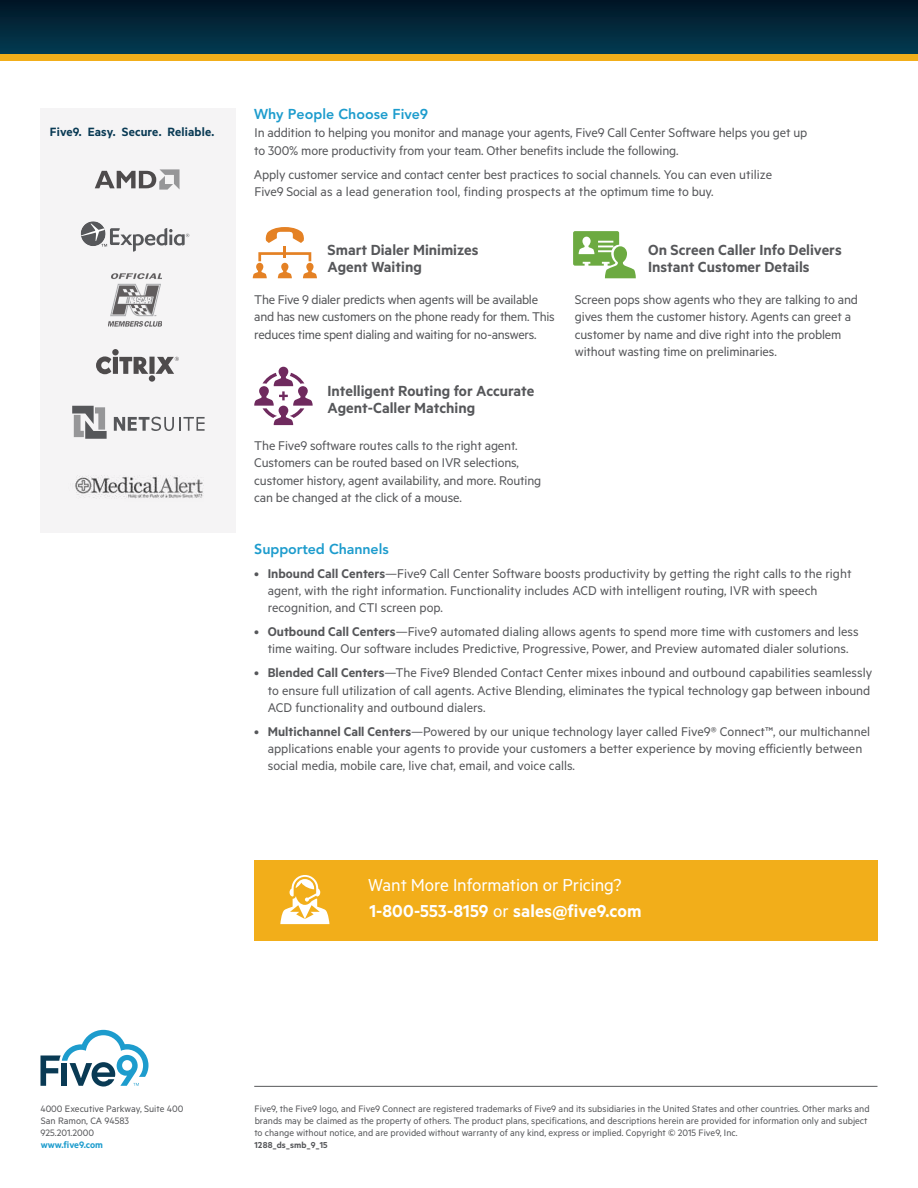
<style>
.page{position:relative;width:918px;height:1188px;background:#fff}
.page>*{position:absolute;margin:0;border:0;box-sizing:border-box;transform-origin:0 0}
.t1{font:19.5px/26px "Metric";letter-spacing:-.005em;color:#fff}
.t2{font:600 16.5px/17.2px "Metric";color:#56575a}
.t3{font:14.25px/17.2px "Metric";letter-spacing:-.005em;color:#56575a}
.t4{font:800 14.25px "Avenir";color:#1d9ccd}
.t5{font:600 13.5px "Metric";letter-spacing:.01em;color:#093a54}
.t6{font:10.5px/12px "Metric";color:#56575a}
.t7{font:600 10.5px "Metric";color:#1d9ccd}
.t8{font:600 9.75px "Metric";letter-spacing:.02em;color:#56575a}
.s1{font-weight:600}
</style>
<div class="page">
<hr style="left:254px;top:1086px;width:624px;height:1px;background:#56575a">
<svg style="left:40px;top:1030px;width:108px;height:57px"></svg>
<div style="left:0;top:0;width:918px;height:54px;background:linear-gradient(to bottom,#011525,#033b51)"></div>
<div style="left:40px;top:108px;width:196px;height:424px;background:#f5f4f5"></div>
<div style="left:0;top:54px;width:918px;height:7px;background:#f2ae1a"></div>
<img style="left:75px;top:475px;width:129px;height:24px">
<div style="left:254px;top:860px;width:624px;height:81px;background:#f2ae1a"></div>
<svg style="left:280px;top:875px;width:49px;height:49px"></svg>
<svg style="left:253px;top:227px;width:64px;height:51px"></svg>
<svg style="left:573px;top:231px;width:63px;height:47px"></svg>
<svg style="left:254px;top:367px;width:59px;height:58px"></svg>
<div style="left:149px;top:375px;width:6px;height:7px;background:#4e4b4c;border-radius:50%"></div>
<div style="left:112px;top:349px;width:7px;height:6px;background:#4e4b4c;border-radius:50%"></div>
<svg style="left:96px;top:356px;width:83px;height:18px"></svg>
<svg style="left:80px;top:221px;width:109px;height:31px"></svg>
<svg style="left:95px;top:169px;width:85px;height:21px"></svg>
<svg style="left:114px;top:417px;width:91px;height:14px"></svg>
<svg style="left:72px;top:406px;width:35px;height:33px"></svg>
<img style="left:109px;top:273px;width:53px;height:54px">
<p class="t5" style="left:50px;top:124px;width:166px">Five9. Easy. Secure. Reliable.</p>
<p class="t4" style="left:254px;top:105px;width:176px">Why People Choose Five9</p>
<p class="t3" style="left:254px;top:124px;width:555px">In addition to helping you monitor and manage your agents, Five9 Call Center Software helps you get up to 300% more productivity from your team. Other benefits include the following.</p>
<p class="t3" style="left:254px;top:165px;width:520px">Apply customer service and contact center best practices to social channels. You can even utilize<br>Five9 Social as a lead generation tool, finding prospects at the optimum time to buy.</p>
<p class="t2" style="left:328px;top:241px;width:152px">Smart Dialer Minimizes<br>Agent Waiting</p>
<p class="t3" style="left:254px;top:291px;width:302px">The Five 9 dialer predicts when agents will be available and has new customers on the phone ready for them. This reduces time spent dialing and waiting for no-answers.</p>
<p class="t2" style="left:328px;top:382px;width:208px">Intelligent Routing for Accurate<br>Agent-Caller Matching</p>
<p class="t3" style="left:254px;top:436px;width:289px">The Five9 software routes calls to the right agent.<br>Customers can be routed based on IVR selections, customer history, agent availability, and more. Routing can be changed at the click of a mouse.</p>
<p class="t2" style="left:648px;top:241px;width:195px">On Screen Caller Info Delivers<br>Instant Customer Details</p>
<p class="t3" style="left:575px;top:291px;width:285px">Screen pops show agents who they are talking to and gives them the customer history. Agents can greet a customer by name and dive right into the problem without wasting time on preliminaries.</p>
<p class="t4" style="left:254px;top:541px;width:136px">Supported Channels</p>
<p class="t3" style="left:268px;top:564px;width:585px;text-indent:-14px">• <span class="s1">Inbound Call Centers</span>—Five9 Call Center Software boosts productivity by getting the right calls to the right agent, with the right information. Functionality includes ACD with intelligent routing, IVR with speech recognition, and CTI screen pop.</p>
<p class="t3" style="left:254px;top:623px;width:606px;text-align:center">• <span class="s1">Outbound Call Centers</span>—Five9 automated dialing allows agents to spend more time with customers and less time waiting. Our software includes Predictive, Progressive, Power, and Preview automated dialer solutions.</p>
<p class="t3" style="left:268px;top:664px;width:606px;text-indent:-14px">• <span class="s1">Blended Call Centers</span>—The Five9 Blended Contact Center mixes inbound and outbound capabilities seamlessly to ensure full utilization of call agents. Active Blending, eliminates the typical technology gap between inbound<br>ACD functionality and outbound dialers.</p>
<p class="t3" style="left:268px;top:722px;width:604px;text-indent:-14px">• <span class="s1">Multichannel Call Centers</span>—Powered by our unique technology layer called Five9® Connect™, our multichannel applications enable your agents to provide your customers a better experience by moving efficiently between social media, mobile care, live chat, email, and voice calls.</p>
<h1 class="t1" style="left:368px;top:871px;width:275px">Want More Information or Pricing?<br><span class="s1">1-800-553-8159</span> or <span class="s1">sales@five9.com</span></h1>
<p class="t6" style="left:40px;top:1102px;width:145px">4000 Executive Parkway, Suite 400<br>San Ramon, CA 94583<br>925.201.2000</p>
<p class="t7" style="left:41px;top:1138px;width:64px">www.five9.com</p>
<p class="t6" style="left:254px;top:1102px;width:617px">Five9, the Five9 logo, and Five9 Connect are registered trademarks of Five9 and its subsidiaries in the United States and other countries. Other marks and brands may be claimed as the property of others. The product plans, specifications, and descriptions herein are provided for information only and subject to change without notice, and are provided without warranty of any kind, express or implied. Copyright © 2015 Five9, Inc.</p>
<p class="t8" style="left:254px;top:1139px;width:75px">1288_ds_smb_9_15</p>
</div>
